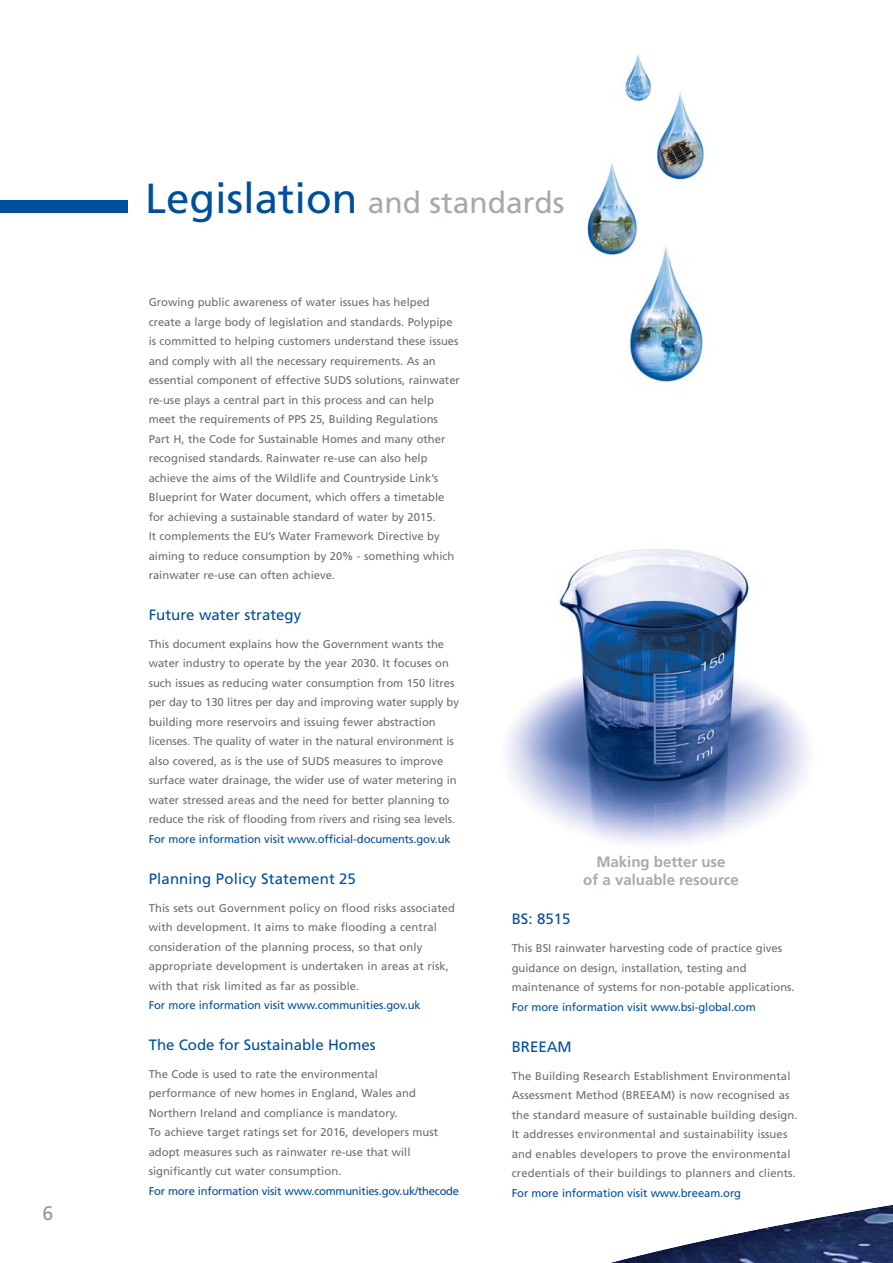
<style>
.page{position:relative;width:893px;height:1263px;background:#fff}
.page>*{position:absolute;margin:0;border:0;box-sizing:border-box;transform-origin:0 0}
.t1{font:30px "Frutiger";color:#a7a9ac}
.t2{font:19.5px "Frutiger";color:#939598}
.t3{font:15px "Frutiger";color:#004f9b}
.t4{font:700 15px/18px "Frutiger";color:#a7a9ac;text-align:center}
.t5{font:11.25px/19.5px "Frutiger";color:#6d6e70}
.t6{font:11.25px "Frutiger";letter-spacing:-.01em;color:#004f9b}
.s1{font-size:42px;color:#004f9b}
</style>
<div class="page">
<div style="left:0;top:200px;width:127px;height:13px;background:#004f9b"></div>
<img style="left:611px;top:1205px;width:281px;height:58px">
<img style="left:587px;top:54px;width:119px;height:328px">
<img style="left:507px;top:549px;width:301px;height:295px">
<h2 class="t2" style="left:42px;top:1205px;width:12px">6</h2>
<h1 class="t1" style="left:145px;top:190px;width:421px"><span class="s1">Legislation</span> and standards</h1>
<p class="t5" style="left:149px;top:293px;width:313px">Growing public awareness of water issues has helped create a large body of legislation and standards. Polypipe is committed to helping customers understand these issues and comply with all the necessary requirements. As an essential component of effective SUDS solutions, rainwater re-use plays a central part in this process and can help meet the requirements of PPS 25, Building Regulations Part H, the Code for Sustainable Homes and many other recognised standards. Rainwater re-use can also help achieve the aims of the Wildlife and Countryside Link’s Blueprint for Water document, which offers a timetable for achieving a sustainable standard of water by 2015.<br>It complements the EU’s Water Framework Directive by aiming to reduce consumption by 20% - something which rainwater re-use can often achieve.</p>
<h3 class="t3" style="left:149px;top:609px;width:154px">Future water strategy</h3>
<p class="t5" style="left:149px;top:635px;width:312px">This document explains how the Government wants the water industry to operate by the year 2030. It focuses on such issues as reducing water consumption from 150 litres per day to 130 litres per day and improving water supply by building more reservoirs and issuing fewer abstraction licenses. The quality of water in the natural environment is also covered, as is the use of SUDS measures to improve surface water drainage, the wider use of water metering in water stressed areas and the need for better planning to reduce the risk of flooding from rivers and rising sea levels.</p>
<p class="t6" style="left:149px;top:834px;width:303px">For more information visit www.official-documents.gov.uk</p>
<h3 class="t3" style="left:149px;top:872px;width:209px">Planning Policy Statement 25</h3>
<p class="t5" style="left:149px;top:899px;width:308px">This sets out Government policy on flood risks associated with development. It aims to make flooding a central consideration of the planning process, so that only appropriate development is undertaken in areas at risk, with that risk limited as far as possible.</p>
<p class="t6" style="left:149px;top:1001px;width:273px">For more information visit www.communities.gov.uk</p>
<h3 class="t3" style="left:149px;top:1039px;width:228px">The Code for Sustainable Homes</h3>
<p class="t5" style="left:149px;top:1065px;width:291px">The Code is used to rate the environmental performance of new homes in England, Wales and Northern Ireland and compliance is mandatory.<br>To achieve target ratings set for 2016, developers must adopt measures such as rainwater re-use that will significantly cut water consumption.</p>
<p class="t6" style="left:149px;top:1187px;width:312px">For more information visit www.communities.gov.uk/thecode</p>
<h3 class="t4" style="left:583px;top:854px;width:157px">Making better use<br>of a valuable resource</h3>
<h3 class="t3" style="left:511px;top:913px;width:60px">BS: 8515</h3>
<p class="t5" style="left:511px;top:940px;width:284px">This BSI rainwater harvesting code of practice gives guidance on design, installation, testing and maintenance of systems for non-potable applications.</p>
<p class="t6" style="left:511px;top:1002px;width:245px">For more information visit www.bsi-global.com</p>
<h3 class="t3" style="left:511px;top:1040px;width:61px">BREEAM</h3>
<p class="t5" style="left:511px;top:1067px;width:287px">The Building Research Establishment Environmental Assessment Method (BREEAM) is now recognised as the standard measure of sustainable building design.<br>It addresses environmental and sustainability issues and enables developers to prove the environmental credentials of their buildings to planners and clients.</p>
<p class="t6" style="left:511px;top:1188px;width:231px">For more information visit www.breeam.org</p>
</div>
